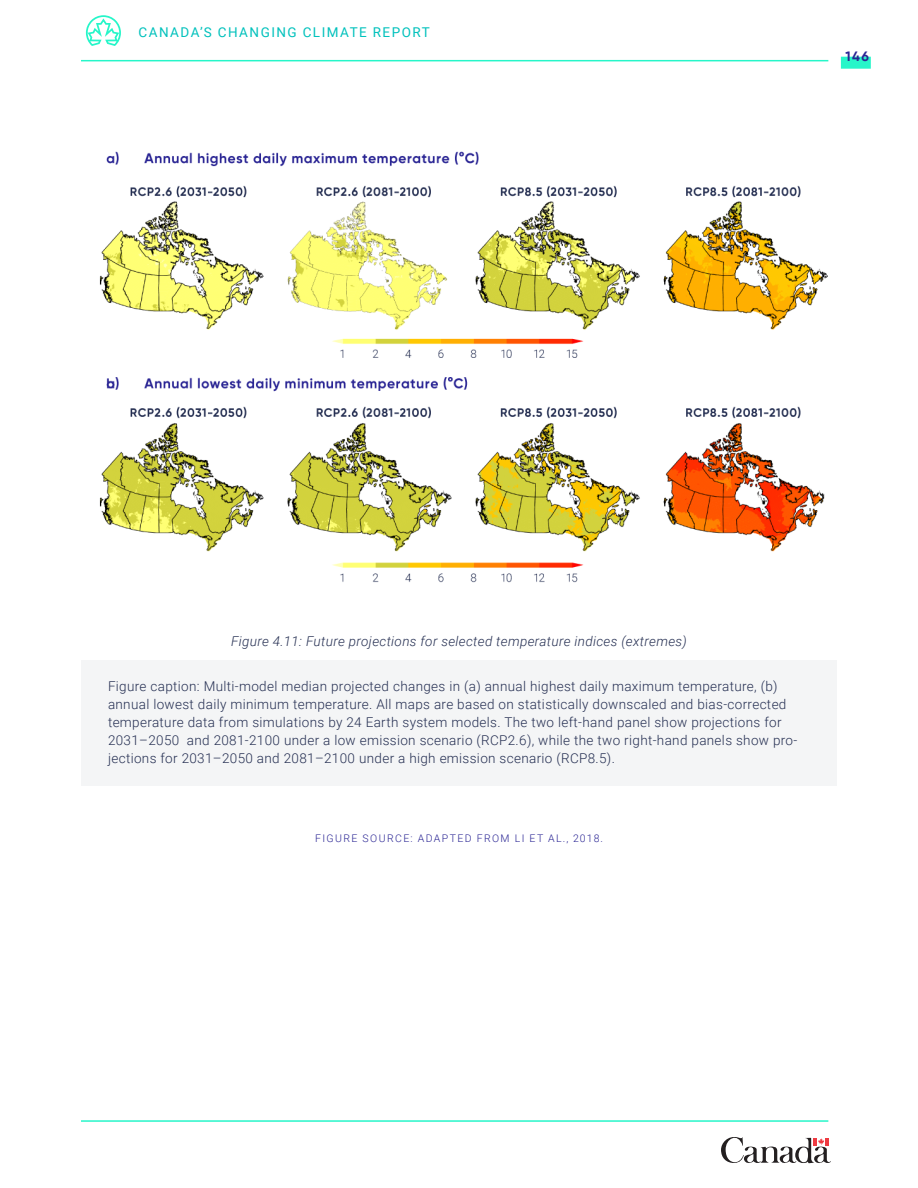
<style>
.page{position:relative;width:918px;height:1188px;background:#fff}
.page>*{position:absolute;margin:0;border:0;box-sizing:border-box;transform-origin:0 0}
.Figure_Caption{font:300 13.5px/18px "Roboto";letter-spacing:.025em;color:#252f52}
.Figure_Number{font:italic 300 13.5px "Roboto";letter-spacing:.025em;color:#252f52}
.t1{font:13.5px "Roboto";letter-spacing:.11em;color:#00c1bc}
.t2{font:700 13.5px "Gilroy";color:#2a2594}
.Figure_Source{font:300 10.5px "Roboto";letter-spacing:.135em;color:#2a2594}
</style>
<div class="page">
<svg style="left:721px;top:1137px;width:110px;height:27px"></svg>
<div style="left:841px;top:57px;width:30px;height:12px;background:#26f6c9"></div>
<hr style="left:81px;top:1120px;width:747px;height:2px;background:#26f6c9">
<hr style="left:81px;top:60px;width:747px;height:1px;background:#26f6c9">
<svg style="left:86px;top:15px;width:35px;height:31px"></svg>
<div style="left:81px;top:660px;width:756px;height:126px;background:#f4f5f6"></div>
<img style="left:99px;top:151px;width:729px;height:432px">
<p class="t1" style="left:138px;top:23px;width:293px">CANADA’S CHANGING CLIMATE REPORT</p>
<p class="t2" style="left:846px;top:48px;width:25px">146</p>
<p class="Figure_Number" style="left:231px;top:631px;width:457px">Figure 4.11: Future projections for selected temperature indices (extremes)</p>
<p class="Figure_Caption" style="left:108px;top:676px;width:691px">Figure caption: Multi-model median projected changes in (a) annual highest daily maximum temperature, (b) annual lowest daily minimum temperature. All maps are based on statistically downscaled and bias-corrected temperature data from simulations by 24 Earth system models. The two left-hand panel show projections for 2031–2050 and 2081-2100 under a low emission scenario (RCP2.6), while the two right-hand panels show pro&shy;jections for 2031–2050 and 2081–2100 under a high emission scenario (RCP8.5).</p>
<p class="Figure_Source" style="left:315px;top:830px;width:289px">FIGURE SOURCE: ADAPTED FROM LI ET AL., 2018.</p>
</div>
